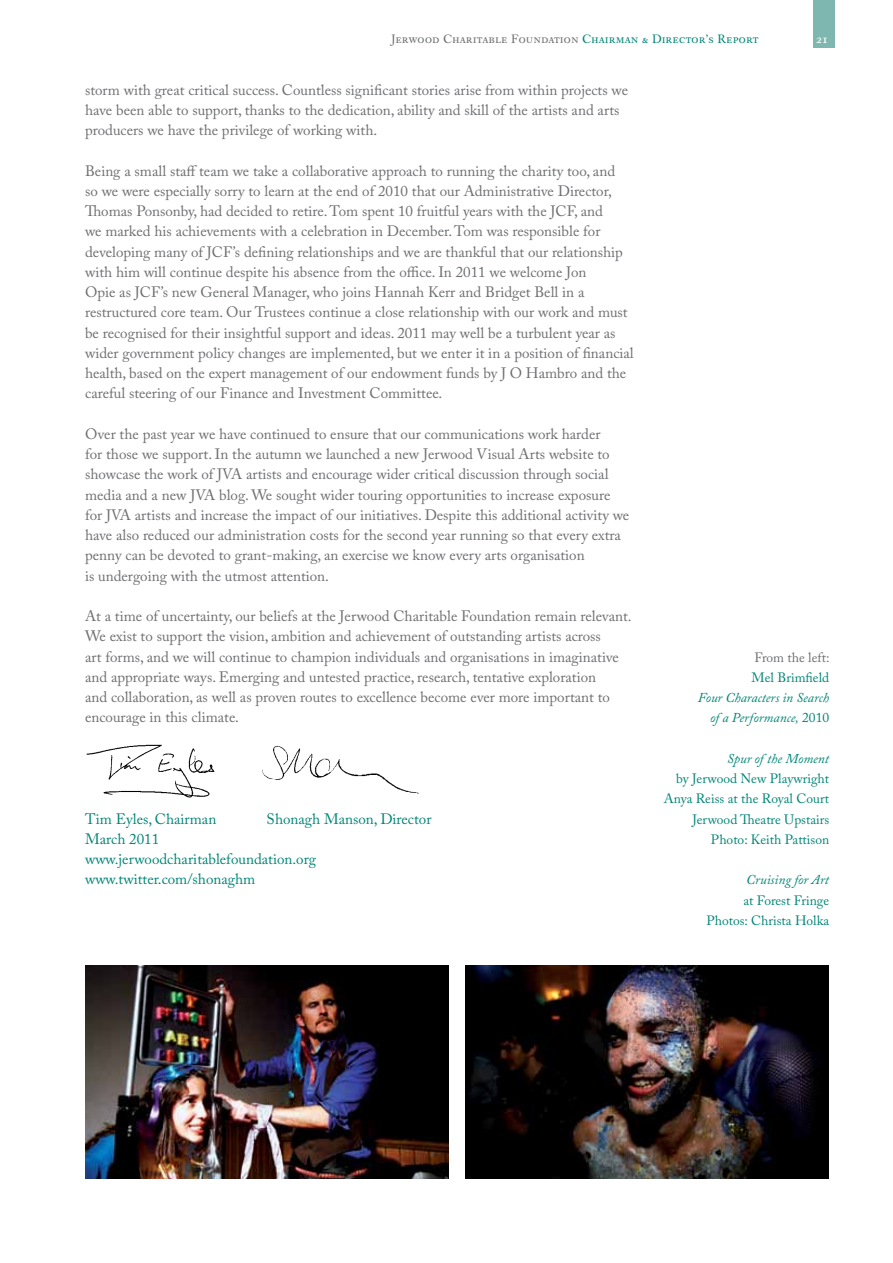
<style>
.page{position:relative;width:893px;height:1263px;background:#fff}
.page>*{position:absolute;margin:0;border:0;box-sizing:border-box;transform-origin:0 0}
.t1{font:15px/20.2px "Adobe Caslon Pro";color:#6d6e71}
.t2{font:15px/20.2px "Adobe Caslon Pro";color:#008576}
.t3{font:13.5px/20.2px "Adobe Caslon Pro";color:#008576;text-align:right}
.t4{font:italic 13.5px/20.2px "Adobe Caslon Pro";color:#008576;text-align:right}
.t5{font:13.5px "Adobe Caslon Pro";color:#6d6e71}
.t6{font:12px "Caslon Book BE Regular SC";letter-spacing:.035em;color:#6d6e71}
.t7{font:12px "Caslon Book BE Regular SC";color:#fff}
.s1{color:#008576}
.s2{font-style:normal}
</style>
<div class="page">
<div style="left:814px;top:0;width:21px;height:48px;background:#7db7af"></div>
<img style="left:85px;top:965px;width:364px;height:213px">
<img style="left:466px;top:965px;width:362px;height:213px">
<img style="left:86px;top:744px;width:129px;height:54px">
<img style="left:262px;top:745px;width:157px;height:49px">
<p class="t6" style="left:392px;top:32px;width:368px">Jerwood Charitable Foundation <span class="s1">Chairman &amp; Director’s Report</span></p>
<p class="t7" style="left:816px;top:32px;width:13px">21</p>
<p class="t1" style="left:85px;top:79px;width:545px">storm with great critical success. Countless significant stories arise from within projects we have been able to support, thanks to the dedication, ability and skill of the artists and arts producers we have the privilege of working with.</p>
<p class="t1" style="left:85px;top:160px;width:550px">Being a small staff team we take a collaborative approach to running the charity too, and<br>so we were especially sorry to learn at the end of 2010 that our Administrative Director, Thomas Ponsonby, had decided to retire. Tom spent 10 fruitful years with the JCF, and<br>we marked his achievements with a celebration in December. Tom was responsible for developing many of JCF’s defining relationships and we are thankful that our relationship with him will continue despite his absence from the office. In 2011 we welcome Jon<br>Opie as JCF’s new General Manager, who joins Hannah Kerr and Bridget Bell in a restructured core team. Our Trustees continue a close relationship with our work and must be recognised for their insightful support and ideas. 2011 may well be a turbulent year as wider government policy changes are implemented, but we enter it in a position of financial health, based on the expert management of our endowment funds by J O Hambro and the careful steering of our Finance and Investment Committee.</p>
<p class="t1" style="left:85px;top:423px;width:546px">Over the past year we have continued to ensure that our communications work harder<br>for those we support. In the autumn we launched a new Jerwood Visual Arts website to showcase the work of JVA artists and encourage wider critical discussion through social media and a new JVA blog. We sought wider touring opportunities to increase exposure for JVA artists and increase the impact of our initiatives. Despite this additional activity we have also reduced our administration costs for the second year running so that every extra penny can be devoted to grant-making, an exercise we know every arts organisation<br>is undergoing with the utmost attention.</p>
<p class="t1" style="left:85px;top:606px;width:548px">At a time of uncertainty, our beliefs at the Jerwood Charitable Foundation remain relevant.<br>We exist to support the vision, ambition and achievement of outstanding artists across<br>art forms, and we will continue to champion individuals and organisations in imaginative and appropriate ways. Emerging and untested practice, research, tentative exploration<br>and collaboration, as well as proven routes to excellence become ever more important to encourage in this climate.</p>
<p class="t5" style="left:754px;top:649px;width:77px">From the left:</p>
<p class="t3" style="left:751px;top:667px;width:79px">Mel Brimfield</p>
<p class="t4" style="left:698px;top:687px;width:133px">Four Characters in Search of a Performance, <span class="s2">2010</span></p>
<p class="t4" style="left:727px;top:748px;width:104px">Spur of the Moment</p>
<p class="t3" style="left:664px;top:768px;width:167px">by Jerwood New Playwright<br>Anya Reiss at the Royal Court<br>Jerwood Theatre Upstairs<br>Photo: Keith Pattison</p>
<p class="t4" style="left:746px;top:869px;width:84px">Cruising for Art</p>
<p class="t3" style="left:706px;top:890px;width:124px">at Forest Fringe<br>Photos: Christa Holka</p>
<p class="t2" style="left:85px;top:808px;width:133px">Tim Eyles, Chairman</p>
<p class="t2" style="left:267px;top:808px;width:166px">Shonagh Manson, Director</p>
<p class="t2" style="left:85px;top:828px;width:233px">March 2011 www.jerwoodcharitablefoundation.org www.twitter.com/shonaghm</p>
</div>
